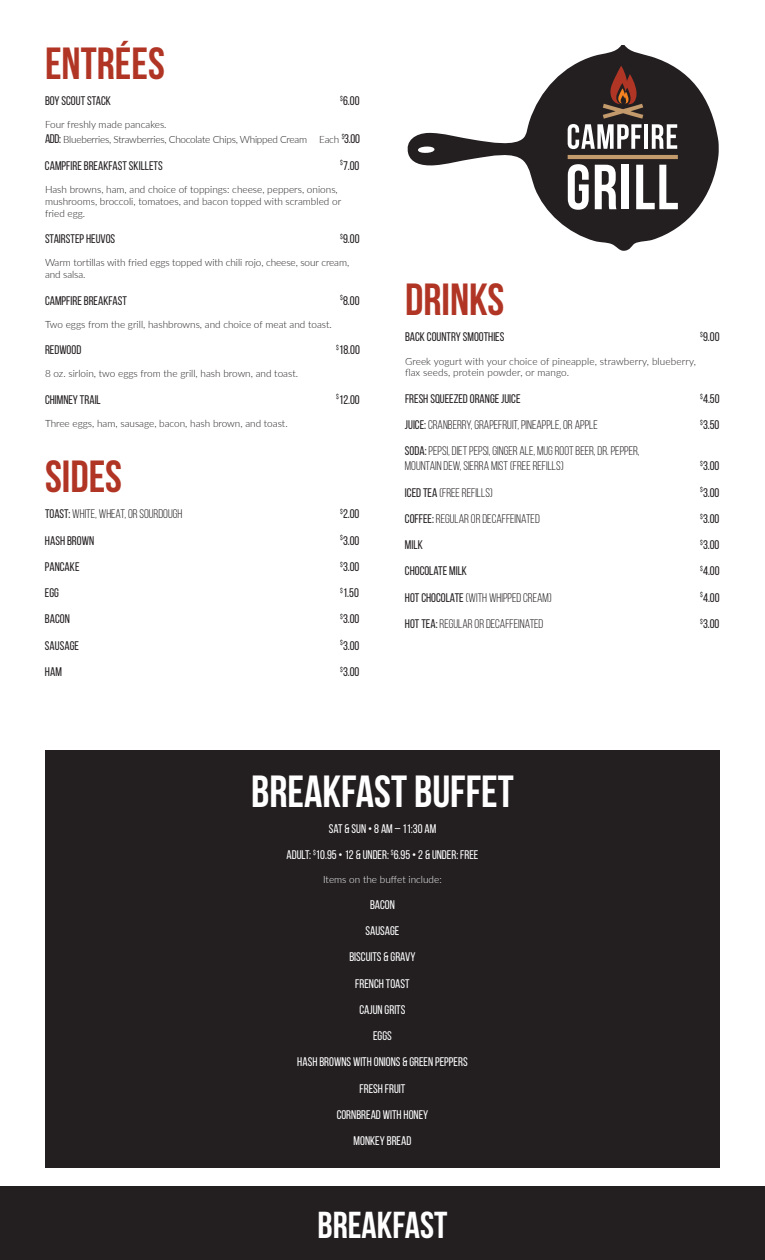
<style>
.page{position:relative;width:765px;height:1260px;background:#fff}
.page>*{position:absolute;margin:0;border:0;box-sizing:border-box;transform-origin:0 0}
.t1{font:700 45px "Bebas Neue";color:#b13525}
.t2{font:700 45px "Bebas Neue";color:#fff}
.t3{font:700 37.5px "Bebas Neue";color:#fff}
.t4{font:12.5px "Bebas Neue";color:#231f20}
.t5{font:12.5px/15px "Bebas Neue";color:#231f20}
.t6{font:12.5px/26.2px "Bebas Neue";color:#fff;text-align:center}
.t7{font:300 10px/12px "Lato";color:#231f20}
.t8{font:300 10px/15px "Lato";letter-spacing:-.025em;color:#231f20}
.t9{font:300 10px "Lato";color:#fff}
.s1{font-family:"Bebas Neue";font-weight:400;font-size:12.5px}
.s2{font-style:inherit}
</style>
<div class="page">
<div style="left:0;top:1187px;width:765px;height:73px;background:#231f20"></div>
<svg style="left:407px;top:45px;width:312px;height:206px"></svg>
<hr style="left:644px;top:124px;width:4px;height:25px;background:#fff">
<svg style="left:652px;top:124px;width:25px;height:25px"></svg>
<svg style="left:568px;top:164px;width:21px;height:46px"></svg>
<svg style="left:595px;top:165px;width:22px;height:44px"></svg>
<div style="left:622px;top:165px;width:7px;height:44px;background:#fff"></div>
<svg style="left:636px;top:165px;width:42px;height:44px"></svg>
<hr style="left:568px;top:155px;width:110px;height:4px;background:#c39a6b">
<svg style="left:568px;top:66px;width:75px;height:83px;background:#594a46"></svg>
<div style="left:45px;top:751px;width:675px;height:417px;background:#231f20"></div>
<h1 class="t1" style="left:45px;top:39px;width:121px">ENTRÉES</h1>
<p class="t4" style="left:45px;top:94px;width:67px">BOY SCOUT STACK</p>
<p class="t4" style="left:340px;top:94px;width:21px"><sup>$</sup>6.00</p>
<p class="t8" style="left:45px;top:117px;width:316px">Four freshly made pancakes.<br><span class="s1">ADD:</span> Blueberries, Strawberries, Chocolate Chips, Whipped Cream Each <sup>$</sup><span class="s1">3.00</span></p>
<p class="t4" style="left:45px;top:158px;width:119px">CAMPFIRE BREAKFAST SKILLETS</p>
<p class="t4" style="left:340px;top:158px;width:21px"><sup>$</sup>7.00</p>
<p class="t7" style="left:45px;top:183px;width:298px">Hash browns, ham, and choice of toppings: cheese, peppers, onions, mushrooms, broccoli, tomatoes, and bacon topped with scrambled or fried egg.</p>
<p class="t4" style="left:45px;top:232px;width:72px">STAIRSTEP HEUVOS</p>
<p class="t4" style="left:340px;top:232px;width:21px"><sup>$</sup>9.00</p>
<p class="t7" style="left:45px;top:256px;width:306px">Warm tortillas with fried eggs topped with chili rojo, cheese, sour cream, and salsa.</p>
<p class="t4" style="left:45px;top:293px;width:84px">CAMPFIRE BREAKFAST</p>
<p class="t4" style="left:340px;top:293px;width:21px"><sup>$</sup>8.00</p>
<p class="t7" style="left:45px;top:318px;width:288px">Two eggs from the grill, hashbrowns, and choice of meat and toast.</p>
<p class="t4" style="left:45px;top:343px;width:38px">REDWOOD</p>
<p class="t4" style="left:336px;top:343px;width:25px"><sup>$</sup>18.00</p>
<p class="t7" style="left:45px;top:367px;width:255px">8 oz. sirloin, two eggs from the grill, hash brown, and toast.</p>
<p class="t4" style="left:45px;top:392px;width:57px">CHIMNEY TRAIL</p>
<p class="t4" style="left:336px;top:392px;width:25px"><sup>$</sup>12.00</p>
<p class="t7" style="left:45px;top:417px;width:244px">Three eggs, ham, sausage, bacon, hash brown, and toast.</p>
<h1 class="t1" style="left:45px;top:452px;width:79px">SIDES</h1>
<p class="t5" style="left:45px;top:506px;width:139px"><span class="s2">TOAST:</span> WHITE, WHEAT, OR SOURDOUGH</p>
<p class="t4" style="left:340px;top:507px;width:21px"><sup>$</sup>2.00</p>
<p class="t4" style="left:45px;top:533px;width:51px">HASH BROWN</p>
<p class="t4" style="left:340px;top:533px;width:21px"><sup>$</sup>3.00</p>
<p class="t4" style="left:45px;top:560px;width:36px">PANCAKE</p>
<p class="t4" style="left:340px;top:560px;width:21px"><sup>$</sup>3.00</p>
<p class="t4" style="left:45px;top:586px;width:16px">EGG</p>
<p class="t4" style="left:340px;top:586px;width:20px"><sup>$</sup>1.50</p>
<p class="t4" style="left:45px;top:612px;width:26px">BACON</p>
<p class="t4" style="left:340px;top:612px;width:21px"><sup>$</sup>3.00</p>
<p class="t4" style="left:45px;top:638px;width:35px">SAUSAGE</p>
<p class="t4" style="left:340px;top:638px;width:21px"><sup>$</sup>3.00</p>
<p class="t4" style="left:45px;top:665px;width:18px">HAM</p>
<p class="t4" style="left:340px;top:665px;width:21px"><sup>$</sup>3.00</p>
<h1 class="t1" style="left:405px;top:275px;width:101px">DRINKS</h1>
<p class="t4" style="left:405px;top:330px;width:101px">BACK COUNTRY SMOOTHIES</p>
<p class="t4" style="left:700px;top:330px;width:21px"><sup>$</sup>9.00</p>
<p class="t7" style="left:405px;top:355px;width:292px">Greek yogurt with your choice of pineapple, strawberry, blueberry, flax seeds, protein powder, or mango.</p>
<p class="t4" style="left:405px;top:392px;width:117px">FRESH SQUEEZED ORANGE JUICE</p>
<p class="t4" style="left:700px;top:392px;width:21px"><sup>$</sup>4.50</p>
<p class="t5" style="left:405px;top:417px;width:194px"><span class="s2">JUICE:</span> CRANBERRY, GRAPEFRUIT, PINEAPPLE, OR APPLE</p>
<p class="t4" style="left:700px;top:418px;width:21px"><sup>$</sup>3.50</p>
<p class="t5" style="left:405px;top:443px;width:236px"><span class="s2">SODA:</span> PEPSI, DIET PEPSI, GINGER ALE, MUG ROOT BEER, DR. PEPPER,<br>MOUNTAIN DEW, SIERRA MIST (FREE REFILLS)</p>
<p class="t4" style="left:700px;top:459px;width:21px"><sup>$</sup>3.00</p>
<p class="t5" style="left:405px;top:485px;width:89px"><span class="s2">ICED TEA</span> (FREE REFILLS)</p>
<p class="t4" style="left:700px;top:485px;width:21px"><sup>$</sup>3.00</p>
<p class="t5" style="left:405px;top:511px;width:136px"><span class="s2">COFFEE:</span> REGULAR OR DECAFFEINATED</p>
<p class="t4" style="left:700px;top:512px;width:21px"><sup>$</sup>3.00</p>
<p class="t4" style="left:405px;top:538px;width:19px">MILK</p>
<p class="t4" style="left:700px;top:538px;width:21px"><sup>$</sup>3.00</p>
<p class="t4" style="left:405px;top:564px;width:64px">CHOCOLATE MILK</p>
<p class="t4" style="left:700px;top:564px;width:21px"><sup>$</sup>4.00</p>
<p class="t5" style="left:405px;top:590px;width:148px"><span class="s2">HOT CHOCOLATE</span> (WITH WHIPPED CREAM)</p>
<p class="t4" style="left:700px;top:590px;width:21px"><sup>$</sup>4.00</p>
<p class="t5" style="left:405px;top:616px;width:140px"><span class="s2">HOT TEA:</span> REGULAR OR DECAFFEINATED</p>
<p class="t4" style="left:700px;top:617px;width:21px"><sup>$</sup>3.00</p>
<h1 class="t2" style="left:251px;top:767px;width:264px">BREAKFAST BUFFET</h1>
<p class="t6" style="left:287px;top:816px;width:193px">SAT &amp; SUN • 8 AM – 11:30 AM<br>ADULT: <sup>$</sup>10.95 • 12 &amp; UNDER: <sup>$</sup>6.95 • 2 &amp; UNDER: FREE</p>
<p class="t9" style="left:323px;top:872px;width:120px">Items on the buffet include:</p>
<p class="t6" style="left:297px;top:891px;width:172px">BACON<br>SAUSAGE<br>BISCUITS &amp; GRAVY<br>FRENCH TOAST<br>CAJUN GRITS<br>EGGS<br>HASH BROWNS WITH ONIONS &amp; GREEN PEPPERS<br>FRESH FRUIT<br>CORNBREAD WITH HONEY<br>MONKEY BREAD</p>
<h2 class="t3" style="left:318px;top:1204px;width:131px">BREAKFAST</h2>
</div>
